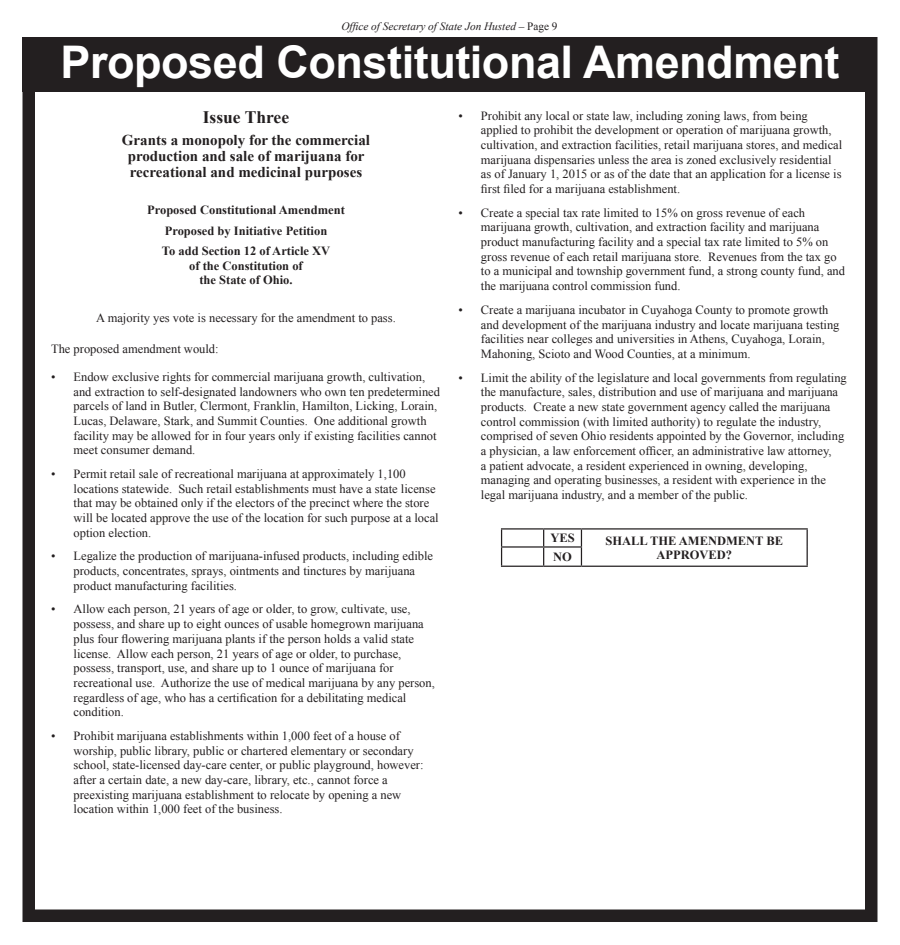
<style>
.page{position:relative;width:900px;height:945px;background:#fff}
.page>*{position:absolute;margin:0;border:0;box-sizing:border-box;transform-origin:0 0}
.t1{font:700 45px "Arial";letter-spacing:-.01em;color:#fff}
.t2{font:700 17.5px "Times New Roman";color:#231f20}
.t3{font:700 15px/16.2px "Times New Roman";color:#231f20;text-align:center}
.t4{font:12.5px/14.8px "Times New Roman";color:#231f20}
.t5{font:700 12.5px/20.2px "Times New Roman";color:#231f20;text-align:center}
.t6{font:italic 11.25px "Times New Roman";color:#231f20}
.s1{font-style:normal}
</style>
<div class="page">
<div style="left:22px;top:31px;width:856px;height:891px;border:12px solid #231f20"></div>
<div style="left:22px;top:34px;width:856px;height:58px;background:#231f20"></div>
<div style="left:19px;top:22px;width:861px;height:15px;background:#fff"></div>
<hr style="left:501px;top:528px;width:43px;height:2px;background:#231f20">
<hr style="left:544px;top:528px;width:37px;height:2px;background:#231f20">
<hr style="left:581px;top:528px;width:227px;height:2px;background:#231f20">
<svg style="left:807px;top:530px;width:1px;height:36px"></svg>
<hr style="left:581px;top:566px;width:227px;height:1px;background:#231f20">
<hr style="left:501px;top:546px;width:43px;height:2px;background:#231f20">
<svg style="left:501px;top:530px;width:1px;height:36px"></svg>
<hr style="left:544px;top:546px;width:38px;height:2px;background:#231f20">
<svg style="left:543px;top:530px;width:1px;height:36px"></svg>
<svg style="left:581px;top:530px;width:1px;height:36px"></svg>
<hr style="left:501px;top:566px;width:43px;height:1px;background:#231f20">
<hr style="left:544px;top:566px;width:37px;height:1px;background:#231f20">
<p class="t6" style="left:342px;top:19px;width:218px">Office of Secretary of State Jon Husted <span class="s1">– Page 9</span></p>
<h1 class="t1" style="left:61px;top:32px;width:780px">Proposed Constitutional Amendment</h1>
<h2 class="t2" style="left:203px;top:105px;width:88px">Issue Three</h2>
<p class="t3" style="left:122px;top:131px;width:250px">Grants a monopoly for the commercial production and sale of marijuana for recreational and medicinal purposes</p>
<p class="t5" style="left:147px;top:200px;width:199px">Proposed Constitutional Amendment<br>Proposed by Initiative Petition<br>To add Section 12 of Article XV</p>
<p class="t5" style="left:189px;top:258px;width:115px;line-height:14.8px">of the Constitution of the State of Ohio.</p>
<p class="t4" style="left:96px;top:310px;width:301px">A majority yes vote is necessary for the amendment to pass.</p>
<p class="t4" style="left:51px;top:341px;width:169px">The proposed amendment would:</p>
<p class="t4" style="left:74px;top:369px;width:368px;text-indent:-22px">• Endow exclusive rights for commercial marijuana growth, cultivation, and extraction to self-designated landowners who own ten predetermined parcels of land in Butler, Clermont, Franklin, Hamilton, Licking, Lorain, Lucas, Delaware, Stark, and Summit Counties. One additional growth facility may be allowed for in four years only if existing facilities cannot meet consumer demand.</p>
<p class="t4" style="left:74px;top:466px;width:367px;text-indent:-22px">• Permit retail sale of recreational marijuana at approximately 1,100 locations statewide. Such retail establishments must have a state license that may be obtained only if the electors of the precinct where the store will be located approve the use of the location for such purpose at a local option election.</p>
<p class="t4" style="left:74px;top:549px;width:361px;text-indent:-22px">• Legalize the production of marijuana-infused products, including edible products, concentrates, sprays, ointments and tinctures by marijuana product manufacturing facilities.</p>
<p class="t4" style="left:74px;top:602px;width:363px;text-indent:-22px">• Allow each person, 21 years of age or older, to grow, cultivate, use, possess, and share up to eight ounces of usable homegrown marijuana plus four flowering marijuana plants if the person holds a valid state license. Allow each person, 21 years of age or older, to purchase, possess, transport, use, and share up to 1 ounce of marijuana for recreational use. Authorize the use of medical marijuana by any person, regardless of age, who has a certification for a debilitating medical condition.</p>
<p class="t4" style="left:74px;top:728px;width:352px;text-indent:-22px">• Prohibit marijuana establishments within 1,000 feet of a house of worship, public library, public or chartered elementary or secondary school, state-licensed day-care center, or public playground, however: after a certain date, a new day-care, library, etc., cannot force a preexisting marijuana establishment to relocate by opening a new location within 1,000 feet of the business.</p>
<p class="t4" style="left:481px;top:108px;width:363px;text-indent:-22px">• Prohibit any local or state law, including zoning laws, from being applied to prohibit the development or operation of marijuana growth, cultivation, and extraction facilities, retail marijuana stores, and medical marijuana dispensaries unless the area is zoned exclusively residential as of January 1, 2015 or as of the date that an application for a license is first filed for a marijuana establishment.</p>
<p class="t4" style="left:481px;top:205px;width:366px;text-indent:-22px">• Create a special tax rate limited to 15% on gross revenue of each marijuana growth, cultivation, and extraction facility and marijuana product manufacturing facility and a special tax rate limited to 5% on gross revenue of each retail marijuana store. Revenues from the tax go to a municipal and township government fund, a strong county fund, and the marijuana control commission fund.</p>
<p class="t4" style="left:481px;top:302px;width:360px;text-indent:-22px">• Create a marijuana incubator in Cuyahoga County to promote growth and development of the marijuana industry and locate marijuana testing facilities near colleges and universities in Athens, Cuyahoga, Lorain, Mahoning, Scioto and Wood Counties, at a minimum.</p>
<p class="t4" style="left:481px;top:370px;width:367px;text-indent:-22px">• Limit the ability of the legislature and local governments from regulating the manufacture, sales, distribution and use of marijuana and marijuana products. Create a new state government agency called the marijuana control commission (with limited authority) to regulate the industry, comprised of seven Ohio residents appointed by the Governor, including a physician, a law enforcement officer, an administrative law attorney,<br>a patient advocate, a resident experienced in owning, developing, managing and operating businesses, a resident with experience in the legal marijuana industry, and a member of the public.</p>
<p class="t5" style="left:550px;top:528px;width:26px">YES</p>
<p class="t5" style="left:605px;top:530px;width:179px">SHALL THE AMENDMENT BE</p>
<p class="t5" style="left:553px;top:546px;width:20px">NO</p>
<p class="t5" style="left:656px;top:544px;width:77px">APPROVED?</p>
</div>
